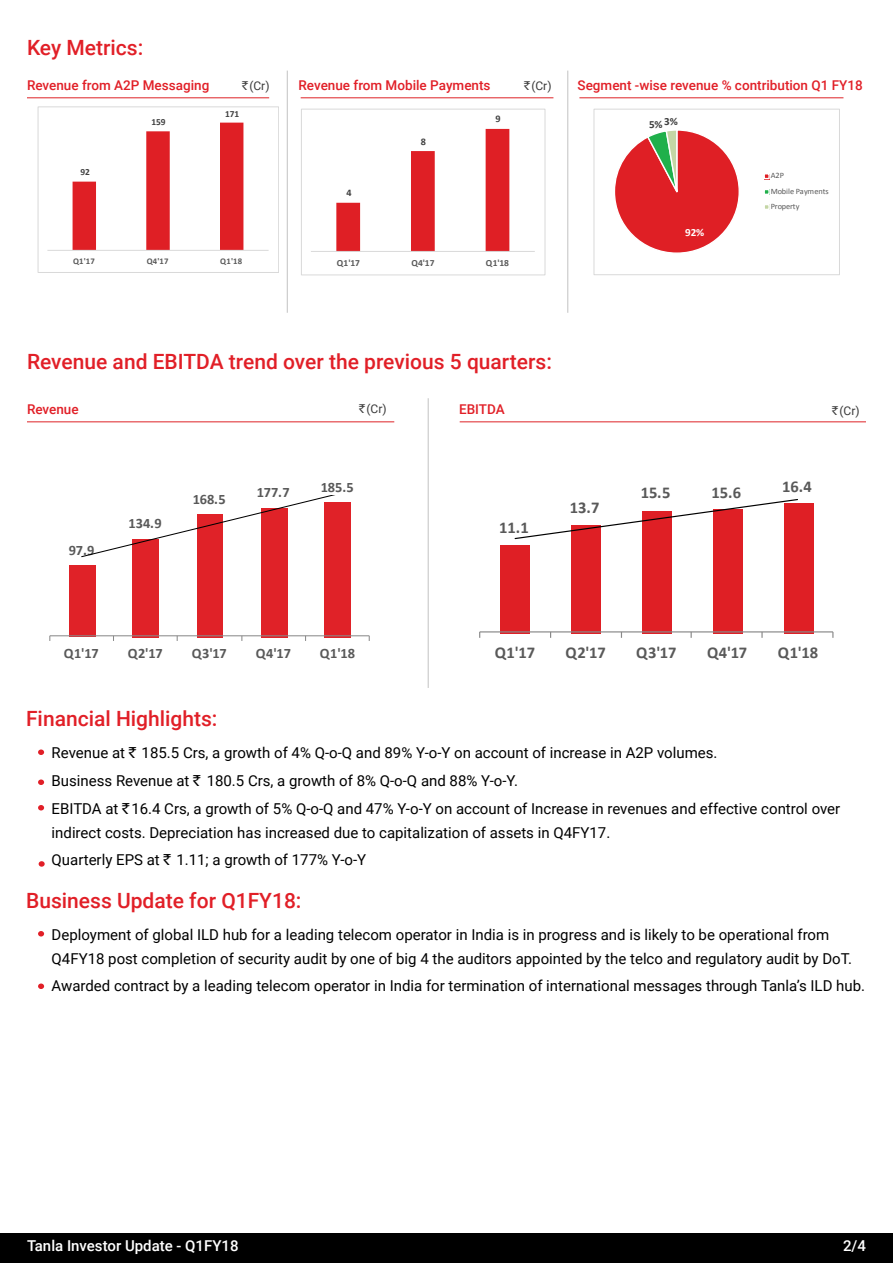
<style>
.page{position:relative;width:893px;height:1263px;background:#fff}
.page>*{position:absolute;margin:0;border:0;box-sizing:border-box;transform-origin:0 0}
.t1{font:500 21px "Roboto";color:#e11f27}
.t2{font:700 16.5px "Calibri";letter-spacing:-.005em;color:#595959}
.t3{font:15px/27.6px "Roboto";color:#000}
.t4{font:500 15px "Roboto";color:#fff}
.t5{font:700 14.4px "Calibri";letter-spacing:-.005em;color:#595959}
.t6{font:500 13.5px "Roboto";color:#e11f27}
.t7{font:12px "Roboto";color:#3b3b3b}
.t8{font:700 10.95px "Calibri";color:#404040}
.t9{font:700 10.95px "Calibri";color:#fff}
.t10{font:700 10.05px "Calibri";color:#404040}
.t11{font:700 9.45px "Calibri";letter-spacing:.01em;color:#595959}
.t12{font:700 9.45px "Calibri";letter-spacing:-.005em;color:#404040}
.t13{font:700 8.7px "Calibri";letter-spacing:.02em;color:#595959}
.t14{font:8.25px/15.5px "Calibri";letter-spacing:-.015em;color:#595959}
.s1{font-family:"Indian Rupee"}
</style>
<div class="page">
<div style="left:0;top:1234px;width:893px;height:29px;background:#000"></div>
<hr style="left:27px;top:97px;width:242px;height:1px;background:#de2327">
<hr style="left:27px;top:421px;width:367px;height:1px;background:#de2327">
<hr style="left:301px;top:97px;width:252px;height:1px;background:#de2327">
<hr style="left:460px;top:421px;width:406px;height:1px;background:#de2327">
<hr style="left:579px;top:97px;width:264px;height:1px;background:#de2327">
<hr style="left:287px;top:71px;width:1px;height:242px;background:#c2c2c2">
<hr style="left:567px;top:71px;width:1px;height:242px;background:#c2c2c2">
<svg style="left:73px;top:123px;width:170px;height:127px"></svg>
<hr style="left:47px;top:250px;width:222px;height:1px;background:#d9d9d9">
<div style="left:38px;top:107px;width:241px;height:166px;border:1px solid #d9d9d9"></div>
<svg style="left:336px;top:129px;width:173px;height:122px"></svg>
<hr style="left:311px;top:251px;width:224px;height:1px;background:#d9d9d9">
<div style="left:301px;top:109px;width:244px;height:166px;border:1px solid #d9d9d9"></div>
<svg style="left:615px;top:130px;width:124px;height:123px"></svg>
<div style="left:763px;top:173px;width:7px;height:6px;border:1px solid #fff"></div>
<div style="left:763px;top:189px;width:7px;height:6px;border:1px solid #fff"></div>
<div style="left:763px;top:204px;width:7px;height:6px;border:1px solid #fff"></div>
<div style="left:594px;top:109px;width:246px;height:166px;border:1px solid #d9d9d9"></div>
<svg style="left:38px;top:749px;width:6px;height:6px"></svg>
<svg style="left:38px;top:779px;width:6px;height:6px"></svg>
<svg style="left:38px;top:805px;width:6px;height:5px"></svg>
<svg style="left:39px;top:861px;width:6px;height:6px"></svg>
<svg style="left:38px;top:931px;width:6px;height:5px"></svg>
<svg style="left:38px;top:983px;width:6px;height:6px"></svg>
<div style="left:69px;top:565px;width:27px;height:72px;background:#e02228"></div>
<div style="left:132px;top:539px;width:27px;height:98px;background:#e02228"></div>
<div style="left:197px;top:514px;width:26px;height:123px;background:#e02228"></div>
<div style="left:261px;top:508px;width:27px;height:129px;background:#e02228"></div>
<div style="left:325px;top:502px;width:26px;height:135px;background:#e02228"></div>
<hr style="left:50px;top:635px;width:319px;height:1px;background:#898989">
<svg style="left:81px;top:495px;width:254px;height:63px"></svg>
<div style="left:500px;top:545px;width:30px;height:89px;background:#df1f25"></div>
<div style="left:571px;top:525px;width:30px;height:109px;background:#df1f25"></div>
<div style="left:642px;top:511px;width:30px;height:123px;background:#df1f25"></div>
<div style="left:713px;top:510px;width:29px;height:124px;background:#df1f25"></div>
<div style="left:784px;top:504px;width:29px;height:130px;background:#df1f25"></div>
<hr style="left:480px;top:631px;width:353px;height:1px;background:#898989">
<svg style="left:761px;top:632px;width:2px;height:6px"></svg>
<svg style="left:514px;top:499px;width:285px;height:41px"></svg>
<hr style="left:428px;top:398px;width:1px;height:290px;background:#c2c2c2">
<h1 class="t1" style="left:27px;top:33px;width:118px">Key Metrics:</h1>
<p class="t6" style="left:27px;top:75px;width:184px">Revenue from A2P Messaging</p>
<p class="t12" style="left:80px;top:166px;width:11px">92</p>
<p class="t12" style="left:151px;top:116px;width:16px">159</p>
<p class="t6" style="left:298px;top:75px;width:194px">Revenue from Mobile Payments</p>
<p class="t7" style="left:242px;top:77px;width:29px"><span class="s1">R</span>(Cr)</p>
<p class="t7" style="left:524px;top:77px;width:29px"><span class="s1">R</span>(Cr)</p>
<p class="t12" style="left:225px;top:107px;width:16px">171</p>
<p class="t10" style="left:346px;top:186px;width:7px">4</p>
<p class="t10" style="left:421px;top:135px;width:7px">8</p>
<p class="t10" style="left:495px;top:112px;width:7px">9</p>
<p class="t13" style="left:73px;top:256px;width:23px">Q1'17</p>
<p class="t13" style="left:147px;top:256px;width:23px">Q4'17</p>
<p class="t13" style="left:220px;top:256px;width:23px">Q1'18</p>
<p class="t11" style="left:337px;top:257px;width:25px">Q1'17</p>
<p class="t11" style="left:411px;top:257px;width:25px">Q4'17</p>
<p class="t11" style="left:486px;top:257px;width:25px">Q1'18</p>
<p class="t6" style="left:578px;top:75px;width:287px">Segment -wise revenue % contribution Q1 FY18</p>
<p class="t8" style="left:649px;top:116px;width:30px">5% 3%</p>
<p class="t9" style="left:685px;top:225px;width:21px">92%</p>
<p class="t14" style="left:771px;top:168px;width:60px">A2P<br>Mobile Payments<br>Property</p>
<h1 class="t1" style="left:27px;top:347px;width:526px">Revenue and EBITDA trend over the previous 5 quarters:</h1>
<p class="t6" style="left:27px;top:399px;width:53px">Revenue</p>
<p class="t5" style="left:69px;top:541px;width:27px">97.9</p>
<p class="t5" style="left:129px;top:514px;width:34px">134.9</p>
<p class="t5" style="left:193px;top:490px;width:34px">168.5</p>
<p class="t5" style="left:257px;top:483px;width:34px">177.7</p>
<p class="t7" style="left:359px;top:400px;width:29px"><span class="s1">R</span>(Cr)</p>
<p class="t7" style="left:832px;top:402px;width:29px"><span class="s1">R</span>(Cr)</p>
<p class="t6" style="left:459px;top:399px;width:47px">EBITDA</p>
<p class="t5" style="left:321px;top:478px;width:34px">185.5</p>
<p class="t2" style="left:499px;top:517px;width:31px">11.1</p>
<p class="t2" style="left:570px;top:497px;width:31px">13.7</p>
<p class="t2" style="left:641px;top:482px;width:31px">15.5</p>
<p class="t2" style="left:711px;top:482px;width:31px">15.6</p>
<p class="t2" style="left:782px;top:476px;width:31px">16.4</p>
<p class="t5" style="left:64px;top:644px;width:37px">Q1'17</p>
<p class="t5" style="left:128px;top:644px;width:37px">Q2'17</p>
<p class="t5" style="left:192px;top:644px;width:37px">Q3'17</p>
<p class="t5" style="left:256px;top:644px;width:37px">Q4'17</p>
<p class="t5" style="left:320px;top:644px;width:37px">Q1'18</p>
<h1 class="t1" style="left:26px;top:704px;width:193px">Financial Highlights:</h1>
<p class="t2" style="left:495px;top:642px;width:42px">Q1'17</p>
<p class="t2" style="left:566px;top:642px;width:42px">Q2'17</p>
<p class="t2" style="left:636px;top:642px;width:42px">Q3'17</p>
<p class="t2" style="left:707px;top:642px;width:42px">Q4'17</p>
<p class="t2" style="left:778px;top:642px;width:42px">Q1'18</p>
<p class="t3" style="left:52px;top:739px;width:790px">Revenue at <span class="s1">R</span>185.5 Crs, a growth of 4% Q-o-Q and 89% Y-o-Y on account of increase in A2P volumes.<br>Business Revenue at <span class="s1">R</span>180.5 Crs, a growth of 8% Q-o-Q and 88% Y-o-Y.<br>EBITDA at <span class="s1">R</span>16.4 Crs, a growth of 5% Q-o-Q and 47% Y-o-Y on account of Increase in revenues and effective control over</p>
<p class="t3" style="left:52px;top:818px;width:560px">indirect costs. Depreciation has increased due to capitalization of assets in Q4FY17.<br>Quarterly EPS at <span class="s1">R</span>1.11; a growth of 177% Y-o-Y</p>
<h1 class="t1" style="left:26px;top:885px;width:277px">Business Update for Q1FY18:</h1>
<p class="t3" style="left:52px;top:922px;width:802px;line-height:24px">Deployment of global ILD hub for a leading telecom operator in India is in progress and is likely to be operational from<br>Q4FY18 post completion of security audit by one of big 4 the auditors appointed by the telco and regulatory audit by DoT.</p>
<p class="t3" style="left:52px;top:971px;width:815px">Awarded contract by a leading telecom operator in India for termination of international messages through Tanla’s ILD hub.</p>
<p class="t4" style="left:27px;top:1235px;width:213px">Tanla Investor Update - Q1FY18</p>
<p class="t4" style="left:843px;top:1235px;width:24px">2/4</p>
</div>
